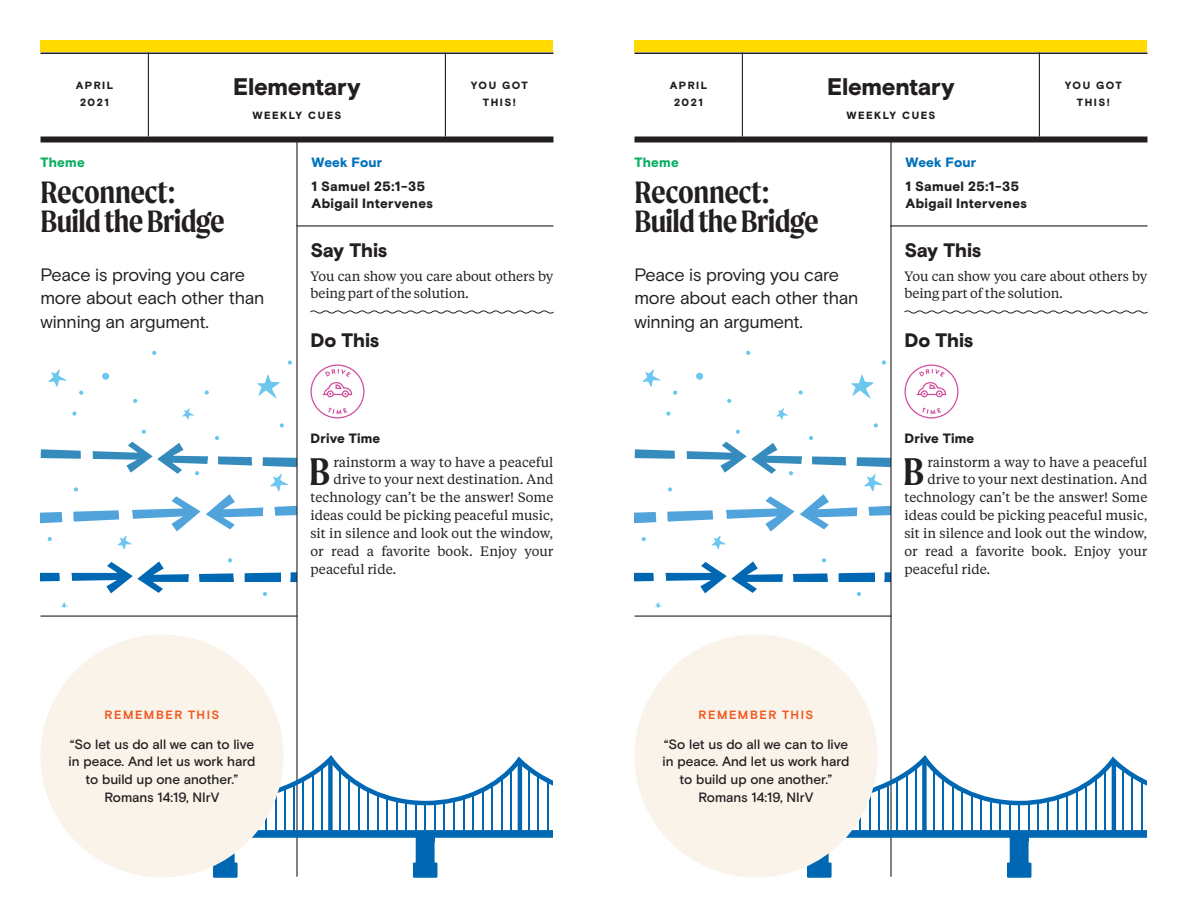
<style>
.page{position:relative;width:1188px;height:918px;background:#fff}
.page>*{position:absolute;margin:0;border:0;box-sizing:border-box;transform-origin:0 0}
.t1{font:600 41.25px "Moret";color:#231f20}
.t2{font:600 33px/30px "Moret";letter-spacing:-.02em;color:#231f20}
.t3{font:900 24px "Basis Grotesque";letter-spacing:-.015em;color:#231f20}
.t4{font:900 19.5px "Basis Grotesque";letter-spacing:-.005em;color:#231f20}
.t5{font:18px/24px "Basis Grotesque";letter-spacing:-.015em;color:#231f20}
.t6{font:13.5px/18px "Tiempos Text";color:#231f20}
.t7{font:500 13.5px/18px "Basis Grotesque";letter-spacing:-.005em;color:#231f20;text-align:center}
.t8{font:900 13.5px/18px "Basis Grotesque";letter-spacing:.02em;color:#231f20}
.t9{font:900 13.5px "Basis Grotesque";letter-spacing:.01em;color:#0071bb}
.t10{font:900 13.5px "Basis Grotesque";letter-spacing:.015em;color:#0bae62}
.t11{font:700 12px "Basis Grotesque";letter-spacing:.13em;color:#f15921}
.t12{font:900 10.5px/18px "Basis Grotesque";letter-spacing:.135em;color:#231f20;text-align:center}
</style>
<div class="page">
<svg style="left:245px;top:573px;width:36px;height:9px"></svg>
<svg style="left:290px;top:572px;width:6px;height:10px"></svg>
<svg style="left:199px;top:573px;width:35px;height:9px"></svg>
<svg style="left:40px;top:573px;width:20px;height:9px"></svg>
<svg style="left:72px;top:561px;width:117px;height:32px"></svg>
<svg style="left:274px;top:505px;width:22px;height:11px"></svg>
<svg style="left:40px;top:512px;width:22px;height:12px"></svg>
<svg style="left:263px;top:457px;width:33px;height:10px"></svg>
<svg style="left:218px;top:456px;width:34px;height:10px"></svg>
<svg style="left:41px;top:449px;width:40px;height:10px"></svg>
<svg style="left:270px;top:474px;width:19px;height:17px"></svg>
<div style="left:102px;top:373px;width:7px;height:7px;background:#6cc7ef;border-radius:50%"></div>
<svg style="left:79px;top:391px;width:4px;height:4px"></svg>
<svg style="left:152px;top:351px;width:4px;height:4px"></svg>
<svg style="left:205px;top:390px;width:4px;height:5px"></svg>
<svg style="left:288px;top:360px;width:4px;height:5px"></svg>
<svg style="left:280px;top:423px;width:4px;height:5px"></svg>
<svg style="left:257px;top:374px;width:23px;height:25px"></svg>
<svg style="left:48px;top:369px;width:19px;height:18px"></svg>
<svg style="left:72px;top:411px;width:5px;height:5px"></svg>
<svg style="left:263px;top:592px;width:4px;height:4px"></svg>
<svg style="left:73px;top:487px;width:190px;height:63px"></svg>
<svg style="left:48px;top:537px;width:4px;height:4px"></svg>
<svg style="left:133px;top:399px;width:4px;height:4px"></svg>
<svg style="left:182px;top:408px;width:12px;height:12px"></svg>
<svg style="left:61px;top:602px;width:7px;height:6px"></svg>
<svg style="left:215px;top:436px;width:4px;height:4px"></svg>
<svg style="left:142px;top:430px;width:4px;height:4px"></svg>
<svg style="left:228px;top:558px;width:4px;height:5px"></svg>
<svg style="left:93px;top:442px;width:115px;height:33px"></svg>
<svg style="left:839px;top:573px;width:36px;height:9px"></svg>
<svg style="left:884px;top:572px;width:6px;height:10px"></svg>
<svg style="left:793px;top:573px;width:35px;height:9px"></svg>
<svg style="left:634px;top:573px;width:20px;height:9px"></svg>
<svg style="left:666px;top:561px;width:117px;height:32px"></svg>
<svg style="left:868px;top:505px;width:22px;height:11px"></svg>
<svg style="left:634px;top:512px;width:22px;height:12px"></svg>
<svg style="left:857px;top:457px;width:33px;height:10px"></svg>
<svg style="left:812px;top:456px;width:34px;height:10px"></svg>
<svg style="left:635px;top:449px;width:40px;height:10px"></svg>
<svg style="left:864px;top:474px;width:19px;height:17px"></svg>
<div style="left:696px;top:373px;width:7px;height:7px;background:#6cc7ef;border-radius:50%"></div>
<svg style="left:673px;top:391px;width:4px;height:4px"></svg>
<svg style="left:746px;top:351px;width:4px;height:4px"></svg>
<svg style="left:799px;top:390px;width:4px;height:5px"></svg>
<svg style="left:882px;top:360px;width:4px;height:5px"></svg>
<svg style="left:874px;top:423px;width:4px;height:5px"></svg>
<svg style="left:851px;top:374px;width:23px;height:25px"></svg>
<svg style="left:642px;top:369px;width:19px;height:18px"></svg>
<svg style="left:666px;top:411px;width:5px;height:5px"></svg>
<svg style="left:857px;top:592px;width:4px;height:4px"></svg>
<svg style="left:667px;top:487px;width:190px;height:63px"></svg>
<svg style="left:642px;top:537px;width:4px;height:4px"></svg>
<svg style="left:727px;top:399px;width:4px;height:4px"></svg>
<svg style="left:776px;top:408px;width:12px;height:12px"></svg>
<svg style="left:655px;top:602px;width:7px;height:6px"></svg>
<svg style="left:809px;top:436px;width:4px;height:4px"></svg>
<svg style="left:736px;top:430px;width:4px;height:4px"></svg>
<svg style="left:822px;top:558px;width:4px;height:5px"></svg>
<svg style="left:687px;top:442px;width:115px;height:33px"></svg>
<hr style="left:296px;top:142px;width:2px;height:735px;background:#231f20">
<hr style="left:890px;top:142px;width:2px;height:735px;background:#231f20">
<svg style="left:310px;top:310px;width:244px;height:4px"></svg>
<svg style="left:310px;top:364px;width:54px;height:54px"></svg>
<svg style="left:904px;top:310px;width:244px;height:4px"></svg>
<svg style="left:904px;top:364px;width:54px;height:54px"></svg>
<hr style="left:148px;top:52px;width:1px;height:84px;background:#231f20">
<hr style="left:742px;top:52px;width:1px;height:84px;background:#231f20">
<hr style="left:445px;top:52px;width:1px;height:84px;background:#231f20">
<hr style="left:1039px;top:52px;width:1px;height:84px;background:#231f20">
<hr style="left:40px;top:52px;width:514px;height:2px;background:#231f20">
<hr style="left:634px;top:52px;width:514px;height:2px;background:#231f20">
<div style="left:40px;top:136px;width:514px;height:6px;background:#231f20"></div>
<div style="left:634px;top:136px;width:514px;height:6px;background:#231f20"></div>
<div style="left:40px;top:40px;width:514px;height:12px;background:#ffd900"></div>
<div style="left:634px;top:40px;width:514px;height:12px;background:#ffd900"></div>
<hr style="left:40px;top:616px;width:257px;height:1px;background:#231f20">
<hr style="left:634px;top:616px;width:257px;height:1px;background:#231f20">
<hr style="left:296px;top:225px;width:258px;height:1px;background:#231f20">
<hr style="left:890px;top:225px;width:258px;height:1px;background:#231f20">
<svg style="left:213px;top:755px;width:340px;height:123px"></svg>
<svg style="left:807px;top:755px;width:340px;height:123px"></svg>
<div style="left:40px;top:634px;width:244px;height:244px;background:#f9f3ea;border-radius:50%"></div>
<div style="left:634px;top:634px;width:244px;height:244px;background:#f9f3ea;border-radius:50%"></div>
<h3 class="t3" style="left:233px;top:72px;width:129px">Elementary</h3>
<p class="t12" style="left:252px;top:106px;width:91px">WEEKLY CUES</p>
<h3 class="t3" style="left:827px;top:72px;width:129px">Elementary</h3>
<p class="t12" style="left:846px;top:106px;width:91px">WEEKLY CUES</p>
<p class="t12" style="left:471px;top:76px;width:58px">YOU GOT<br>THIS!</p>
<p class="t12" style="left:1065px;top:76px;width:58px">YOU GOT<br>THIS!</p>
<p class="t12" style="left:76px;top:76px;width:39px">APRIL<br>2021</p>
<p class="t12" style="left:670px;top:76px;width:39px">APRIL<br>2021</p>
<p class="t10" style="left:40px;top:154px;width:46px">Theme</p>
<h2 class="t2" style="left:40px;top:176px;width:186px">Reconnect:<br>Build the Bridge</h2>
<h3 class="t5" style="left:40px;top:263px;width:225px">Peace is proving you care more about each other than winning an argument.</h3>
<p class="t9" style="left:311px;top:154px;width:72px">Week Four</p>
<p class="t8" style="left:311px;top:178px;width:123px">1 Samuel 25:1-35<br>Abigail Intervenes</p>
<h3 class="t4" style="left:310px;top:238px;width:78px">Say This</h3>
<p class="t6" style="left:310px;top:266px;width:244px">You can show you care about others by being part of the solution.</p>
<h3 class="t4" style="left:310px;top:328px;width:71px">Do This</h3>
<p class="t8" style="left:310px;top:430px;width:71px">Drive Time</p>
<h1 class="t1" style="left:309px;top:447px;width:23px">B</h1>
<p class="t6" style="left:333px;top:452px;width:222px">rainstorm a way to have a peaceful</p>
<p class="t6" style="left:333px;top:470px;width:222px">drive to your next destination. And</p>
<p class="t6" style="left:311px;top:488px;width:245px">technology can’t be the answer! Some</p>
<p class="t6" style="left:311px;top:506px;width:245px">ideas could be picking peaceful music,</p>
<p class="t6" style="left:311px;top:524px;width:244px">sit in silence and look out the window,</p>
<p class="t6" style="left:311px;top:542px;width:245px">or read a favorite book. Enjoy your</p>
<p class="t6" style="left:311px;top:560px;width:87px">peaceful ride.</p>
<p class="t11" style="left:105px;top:707px;width:116px">REMEMBER THIS</p>
<p class="t7" style="left:69px;top:735px;width:188px">“So let us do all we can to live in peace. And let us work hard to build up one another.”<br>Romans 14:19, NIrV</p>
<p class="t10" style="left:634px;top:154px;width:46px">Theme</p>
<h2 class="t2" style="left:634px;top:176px;width:186px">Reconnect:<br>Build the Bridge</h2>
<h3 class="t5" style="left:634px;top:263px;width:225px">Peace is proving you care more about each other than winning an argument.</h3>
<p class="t9" style="left:905px;top:154px;width:72px">Week Four</p>
<p class="t8" style="left:905px;top:178px;width:123px">1 Samuel 25:1-35<br>Abigail Intervenes</p>
<h3 class="t4" style="left:904px;top:238px;width:78px">Say This</h3>
<p class="t6" style="left:904px;top:266px;width:244px">You can show you care about others by being part of the solution.</p>
<h3 class="t4" style="left:904px;top:328px;width:71px">Do This</h3>
<p class="t8" style="left:904px;top:430px;width:71px">Drive Time</p>
<h1 class="t1" style="left:903px;top:447px;width:23px">B</h1>
<p class="t6" style="left:927px;top:452px;width:222px">rainstorm a way to have a peaceful</p>
<p class="t6" style="left:927px;top:470px;width:222px">drive to your next destination. And</p>
<p class="t6" style="left:905px;top:488px;width:245px">technology can’t be the answer! Some</p>
<p class="t6" style="left:905px;top:506px;width:245px">ideas could be picking peaceful music,</p>
<p class="t6" style="left:905px;top:524px;width:244px">sit in silence and look out the window,</p>
<p class="t6" style="left:905px;top:542px;width:245px">or read a favorite book. Enjoy your</p>
<p class="t6" style="left:905px;top:560px;width:87px">peaceful ride.</p>
<p class="t11" style="left:699px;top:707px;width:116px">REMEMBER THIS</p>
<p class="t7" style="left:663px;top:735px;width:188px">“So let us do all we can to live in peace. And let us work hard to build up one another.”<br>Romans 14:19, NIrV</p>
</div>
